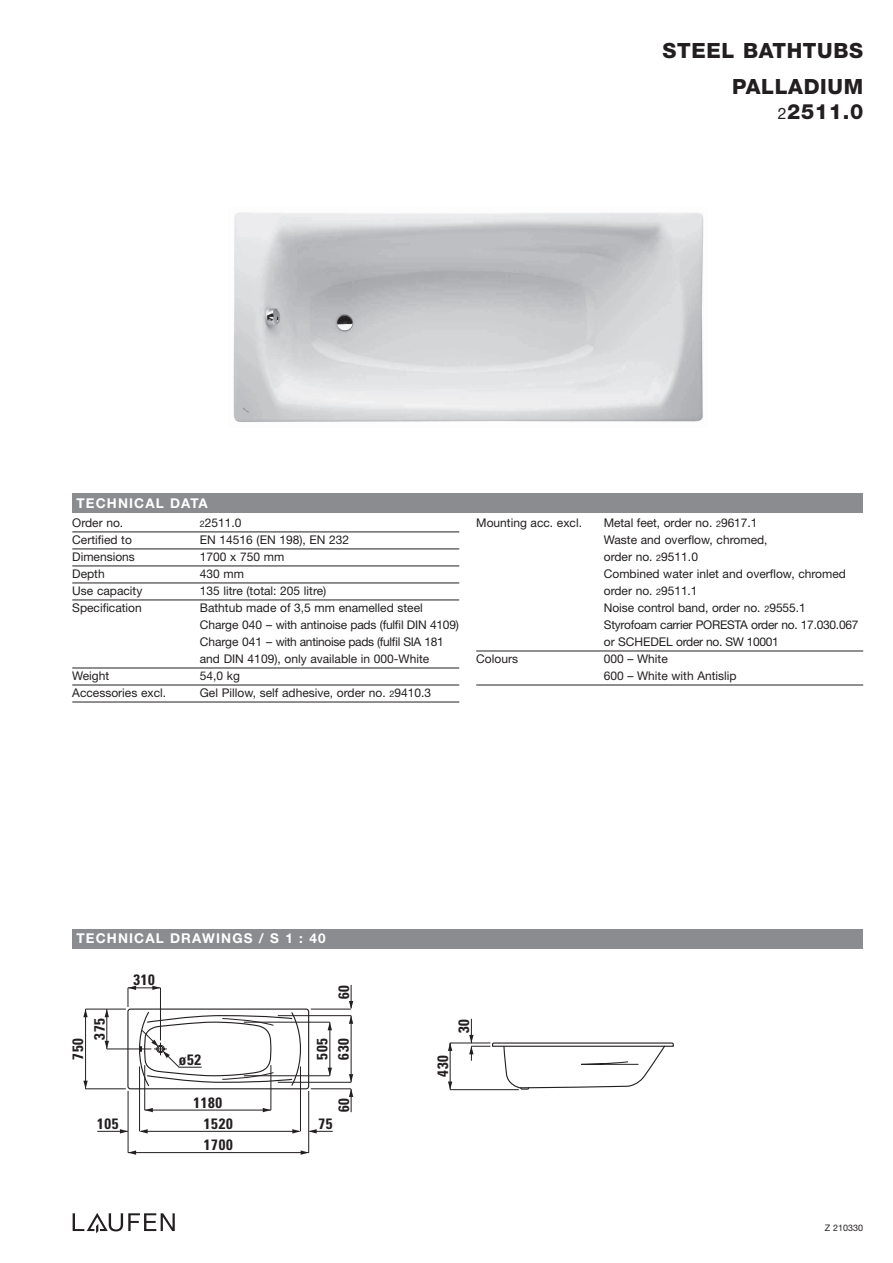
<style>
.page{position:relative;width:893px;height:1263px;background:#fff}
.page>*{position:absolute;margin:0;border:0;box-sizing:border-box;transform-origin:0 0}
.t1{font:800 21px/36.2px "Helvetica Neue";letter-spacing:.03em;color:#231f20;text-align:right}
.t2{font:700 condensed 15px/21.6px "Univers";letter-spacing:.05em;color:#231f20}
.t3{font:700 13.5px "Helvetica Neue";letter-spacing:.085em;color:#fff}
.t4{font:12px/17px "Helvetica Neue";color:#231f20}
.t5{font:9px "Helvetica Neue";color:#231f20}
.s1{font-weight:400;font-size:15.75px}
.s2{font-size:9px}
</style>
<div class="page">
<hr style="left:128px;top:1091px;width:1px;height:62px;background:#231f20">
<hr style="left:308px;top:1091px;width:1px;height:61px;background:#231f20">
<hr style="left:128px;top:1152px;width:181px;height:1px;background:#231f20">
<hr style="left:85px;top:1009px;width:1px;height:80px;background:#231f20">
<hr style="left:86px;top:1009px;width:40px;height:1px;background:#231f20">
<hr style="left:85px;top:1088px;width:41px;height:1px;background:#231f20">
<hr style="left:107px;top:1009px;width:1px;height:40px;background:#231f20">
<hr style="left:107px;top:1049px;width:44px;height:1px;background:#231f20">
<svg style="left:83px;top:1009px;width:5px;height:8px"></svg>
<svg style="left:105px;top:1009px;width:4px;height:8px"></svg>
<svg style="left:128px;top:1150px;width:8px;height:5px"></svg>
<svg style="left:83px;top:1081px;width:5px;height:8px"></svg>
<svg style="left:105px;top:1041px;width:4px;height:8px"></svg>
<svg style="left:301px;top:1150px;width:8px;height:5px"></svg>
<hr style="left:141px;top:1131px;width:158px;height:1px;background:#231f20">
<svg style="left:140px;top:1129px;width:8px;height:4px"></svg>
<svg style="left:292px;top:1129px;width:8px;height:4px"></svg>
<hr style="left:145px;top:1110px;width:126px;height:1px;background:#231f20">
<svg style="left:145px;top:1108px;width:8px;height:4px"></svg>
<svg style="left:263px;top:1108px;width:8px;height:4px"></svg>
<hr style="left:330px;top:1022px;width:1px;height:54px;background:#231f20">
<svg style="left:328px;top:1022px;width:4px;height:8px"></svg>
<svg style="left:328px;top:1067px;width:4px;height:9px"></svg>
<hr style="left:244px;top:1022px;width:86px;height:1px;background:#231f20">
<hr style="left:244px;top:1075px;width:86px;height:1px;background:#231f20">
<hr style="left:351px;top:1015px;width:1px;height:67px;background:#231f20">
<svg style="left:349px;top:1016px;width:4px;height:8px"></svg>
<svg style="left:349px;top:1074px;width:4px;height:8px"></svg>
<hr style="left:278px;top:1015px;width:73px;height:1px;background:#231f20">
<hr style="left:278px;top:1082px;width:73px;height:1px;background:#231f20">
<hr style="left:271px;top:1065px;width:1px;height:45px;background:#231f20">
<hr style="left:144px;top:1065px;width:1px;height:45px;background:#231f20">
<hr style="left:450px;top:1043px;width:40px;height:1px;background:#231f20">
<svg style="left:448px;top:1043px;width:4px;height:8px"></svg>
<hr style="left:450px;top:1043px;width:1px;height:47px;background:#231f20">
<svg style="left:448px;top:1081px;width:4px;height:9px"></svg>
<hr style="left:450px;top:1089px;width:69px;height:1px;background:#231f20">
<hr style="left:300px;top:1066px;width:1px;height:65px;background:#231f20">
<hr style="left:139px;top:1066px;width:1px;height:65px;background:#231f20">
<svg style="left:308px;top:1129px;width:25px;height:4px"></svg>
<hr style="left:97px;top:1131px;width:31px;height:1px;background:#231f20">
<svg style="left:120px;top:1129px;width:8px;height:4px"></svg>
<hr style="left:311px;top:1088px;width:40px;height:1px;background:#231f20">
<hr style="left:311px;top:1009px;width:40px;height:1px;background:#231f20">
<svg style="left:349px;top:985px;width:4px;height:24px"></svg>
<svg style="left:349px;top:1089px;width:4px;height:23px"></svg>
<svg style="left:469px;top:1019px;width:205px;height:71px"></svg>
<div style="left:127px;top:1008px;width:182px;height:81px;border:1px solid #231f20;border-radius:3px"></div>
<svg style="left:128px;top:986px;width:174px;height:101px"></svg>
<div style="left:72px;top:929px;width:791px;height:19px;background:#8a8c8f"></div>
<div style="left:72px;top:493px;width:791px;height:19px;background:#8a8c8f"></div>
<hr style="left:72px;top:532px;width:387px;height:1px;background:#231f20">
<hr style="left:72px;top:549px;width:387px;height:1px;background:#231f20">
<hr style="left:72px;top:566px;width:387px;height:1px;background:#231f20">
<hr style="left:72px;top:583px;width:387px;height:1px;background:#231f20">
<hr style="left:72px;top:600px;width:387px;height:1px;background:#231f20">
<hr style="left:72px;top:668px;width:387px;height:1px;background:#231f20">
<hr style="left:72px;top:685px;width:387px;height:1px;background:#231f20">
<hr style="left:72px;top:702px;width:387px;height:1px;background:#231f20">
<hr style="left:476px;top:651px;width:387px;height:1px;background:#231f20">
<hr style="left:476px;top:685px;width:387px;height:1px;background:#231f20">
<svg style="left:73px;top:1213px;width:102px;height:20px"></svg>
<img style="left:233px;top:212px;width:471px;height:210px">
<h1 class="t1" style="left:663px;top:34px;width:202px">STEEL BATHTUBS<br>PALLADIUM</h1>
<h1 class="t1" style="left:778px;top:95px;width:87px"><span class="s1">2</span>2511.0</h1>
<p class="t3" style="left:77px;top:498px;width:133px">TECHNICAL DATA</p>
<p class="t4" style="left:72px;top:516px;width:53px">Order no.</p>
<p class="t4" style="left:200px;top:516px;width:43px"><span class="s2">2</span>2511.0</p>
<p class="t4" style="left:72px;top:533px;width:61px">Certified to</p>
<p class="t4" style="left:200px;top:533px;width:151px">EN 14516 (EN 198), EN 232</p>
<p class="t4" style="left:72px;top:550px;width:64px">Dimensions</p>
<p class="t4" style="left:200px;top:550px;width:86px">1700 x 750 mm</p>
<p class="t4" style="left:72px;top:567px;width:34px">Depth</p>
<p class="t4" style="left:200px;top:567px;width:46px">430 mm</p>
<p class="t4" style="left:72px;top:584px;width:72px">Use capacity</p>
<p class="t4" style="left:200px;top:584px;width:128px">135 litre (total: 205 litre)</p>
<p class="t4" style="left:72px;top:601px;width:71px">Specification</p>
<p class="t4" style="left:200px;top:601px;width:261px">Bathtub made of 3,5 mm enamelled steel Charge 040 – with antinoise pads (fulfil DIN 4109)<br>Charge 041 – with antinoise pads (fulfil SIA 181 and DIN 4109), only available in 000-White</p>
<p class="t4" style="left:72px;top:669px;width:38px">Weight</p>
<p class="t4" style="left:200px;top:669px;width:42px">54,0 kg</p>
<p class="t4" style="left:72px;top:686px;width:95px">Accessories excl.</p>
<p class="t4" style="left:200px;top:686px;width:233px">Gel Pillow, self adhesive, order no. <span class="s2">2</span>9410.3</p>
<p class="t4" style="left:476px;top:516px;width:107px">Mounting acc. excl.</p>
<p class="t4" style="left:604px;top:516px;width:256px">Metal feet, order no. <span class="s2">2</span>9617.1<br>Waste and overflow, chromed,<br>order no. <span class="s2">2</span>9511.0<br>Combined water inlet and overflow, chromed order no. <span class="s2">2</span>9511.1<br>Noise control band, order no. <span class="s2">2</span>9555.1<br>Styrofoam carrier PORESTA order no. 17.030.067 or SCHEDEL order no. SW 10001</p>
<p class="t4" style="left:476px;top:652px;width:43px">Colours</p>
<p class="t4" style="left:604px;top:652px;width:134px">000 – White<br>600 – White with Antislip</p>
<p class="t3" style="left:77px;top:934px;width:250px">TECHNICAL DRAWINGS / S 1 : 40</p>
<p class="t2" style="left:133px;top:970px;width:23px">310</p>
<p class="t2" style="left:334px;top:999px;width:16px;rotate:-90deg">60</p>
<p class="t2" style="left:68px;top:1040px;width:23px;text-indent:-20px;rotate:-90deg">750<br>375</p>
<p class="t2" style="left:179px;top:1050px;width:24px">ø52</p>
<p class="t2" style="left:193px;top:1093px;width:30px">1180</p>
<p class="t2" style="left:313px;top:1060px;width:23px;rotate:-90deg">505<br>630</p>
<p class="t2" style="left:334px;top:1112px;width:16px;rotate:-90deg">60</p>
<p class="t2" style="left:204px;top:1114px;width:30px">1520</p>
<p class="t2" style="left:97px;top:1114px;width:23px">105</p>
<p class="t2" style="left:318px;top:1114px;width:16px">75</p>
<p class="t2" style="left:204px;top:1135px;width:30px">1700</p>
<p class="t2" style="left:433px;top:1077px;width:23px;rotate:-90deg">430</p>
<p class="t2" style="left:455px;top:1033px;width:16px;rotate:-90deg">30</p>
<p class="t5" style="left:825px;top:1224px;width:40px">Z 210330</p>
</div>
